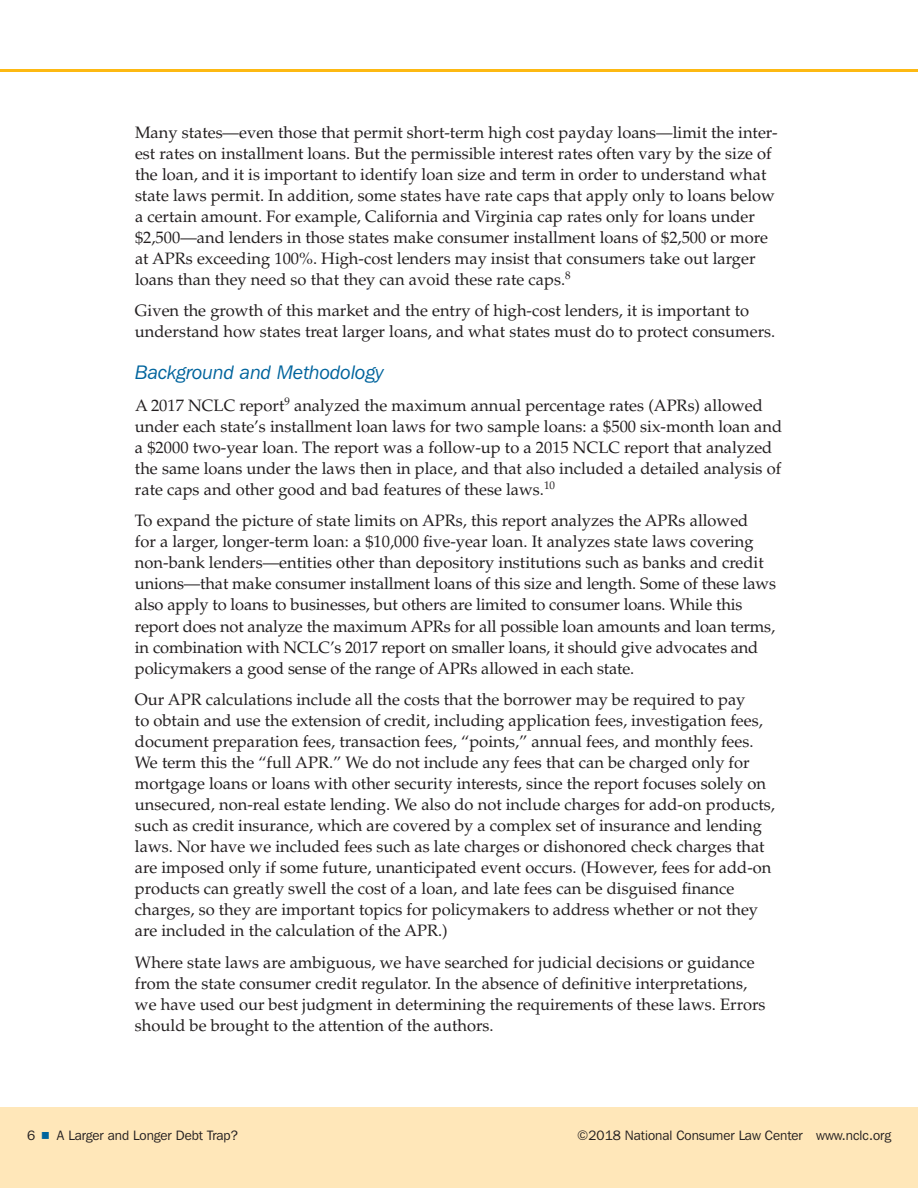
<style>
.page{position:relative;width:918px;height:1188px;background:#fff}
.page>*{position:absolute;margin:0;border:0;box-sizing:border-box;transform-origin:0 0}
.t1{font:italic 19.5px "Franklin Gothic IT Cby BT";color:#00649d}
.t2{font:16.5px/21px "Palatino LT Std";color:#231f20}
.t3{font:13.5px "Franklin Gothic IT Cby BT";color:#231f20}
</style>
<div class="page">
<div style="left:0;top:1107px;width:918px;height:81px;background:#ffe7b9"></div>
<hr style="left:0;top:69px;width:918px;height:3px;background:#fdb913">
<p class="t2" style="left:135px;top:122px;width:644px">Many states—even those that permit short-term high cost payday loans—limit the inter&shy;est rates on installment loans. But the permissible interest rates often vary by the size of the loan, and it is important to identify loan size and term in order to understand what state laws permit. In addition, some states have rate caps that apply only to loans below a certain amount. For example, California and Virginia cap rates only for loans under $2,500—and lenders in those states make consumer installment loans of $2,500 or more at APRs exceeding 100%. High-cost lenders may insist that consumers take out larger loans than they need so that they can avoid these rate caps.<sup>8</sup></p>
<p class="t2" style="left:135px;top:301px;width:642px">Given the growth of this market and the entry of high-cost lenders, it is important to understand how states treat larger loans, and what states must do to protect consumers.</p>
<p class="t1" style="left:135px;top:361px;width:250px">Background and Methodology</p>
<p class="t2" style="left:135px;top:395px;width:649px">A 2017 NCLC report<sup>9</sup> analyzed the maximum annual percentage rates (APRs) allowed under each state’s installment loan laws for two sample loans: a $500 six-month loan and a $2000 two-year loan. The report was a follow-up to a 2015 NCLC report that analyzed the same loans under the laws then in place, and that also included a detailed analysis of rate caps and other good and bad features of these laws.<sup>10</sup></p>
<p class="t2" style="left:135px;top:511px;width:643px">To expand the picture of state limits on APRs, this report analyzes the APRs allowed<br>for a larger, longer-term loan: a $10,000 five-year loan. It analyzes state laws covering non-bank lenders—entities other than depository institutions such as banks and credit unions—that make consumer installment loans of this size and length. Some of these laws also apply to loans to businesses, but others are limited to consumer loans. While this report does not analyze the maximum APRs for all possible loan amounts and loan terms, in combination with NCLC’s 2017 report on smaller loans, it should give advocates and policymakers a good sense of the range of APRs allowed in each state.</p>
<p class="t2" style="left:135px;top:689px;width:641px">Our APR calculations include all the costs that the borrower may be required to pay<br>to obtain and use the extension of credit, including application fees, investigation fees, document preparation fees, transaction fees, “points,” annual fees, and monthly fees.<br>We term this the “full APR.” We do not include any fees that can be charged only for mortgage loans or loans with other security interests, since the report focuses solely on unsecured, non-real estate lending. We also do not include charges for add-on products, such as credit insurance, which are covered by a complex set of insurance and lending laws. Nor have we included fees such as late charges or dishonored check charges that are imposed only if some future, unanticipated event occurs. (However, fees for add-on products can greatly swell the cost of a loan, and late fees can be disguised finance charges, so they are important topics for policymakers to address whether or not they are included in the calculation of the APR.)</p>
<p class="t2" style="left:135px;top:952px;width:632px">Where state laws are ambiguous, we have searched for judicial decisions or guidance from the state consumer credit regulator. In the absence of definitive interpretations, we have used our best judgment in determining the requirements of these laws. Errors should be brought to the attention of the authors.</p>
<p class="t3" style="left:27px;top:1127px;width:10px">6</p>
<p class="t3" style="left:57px;top:1127px;width:183px">A Larger and Longer Debt Trap?</p>
<p class="t3" style="left:577px;top:1127px;width:315px">©2018 National Consumer Law Center www.nclc.org</p>
</div>
